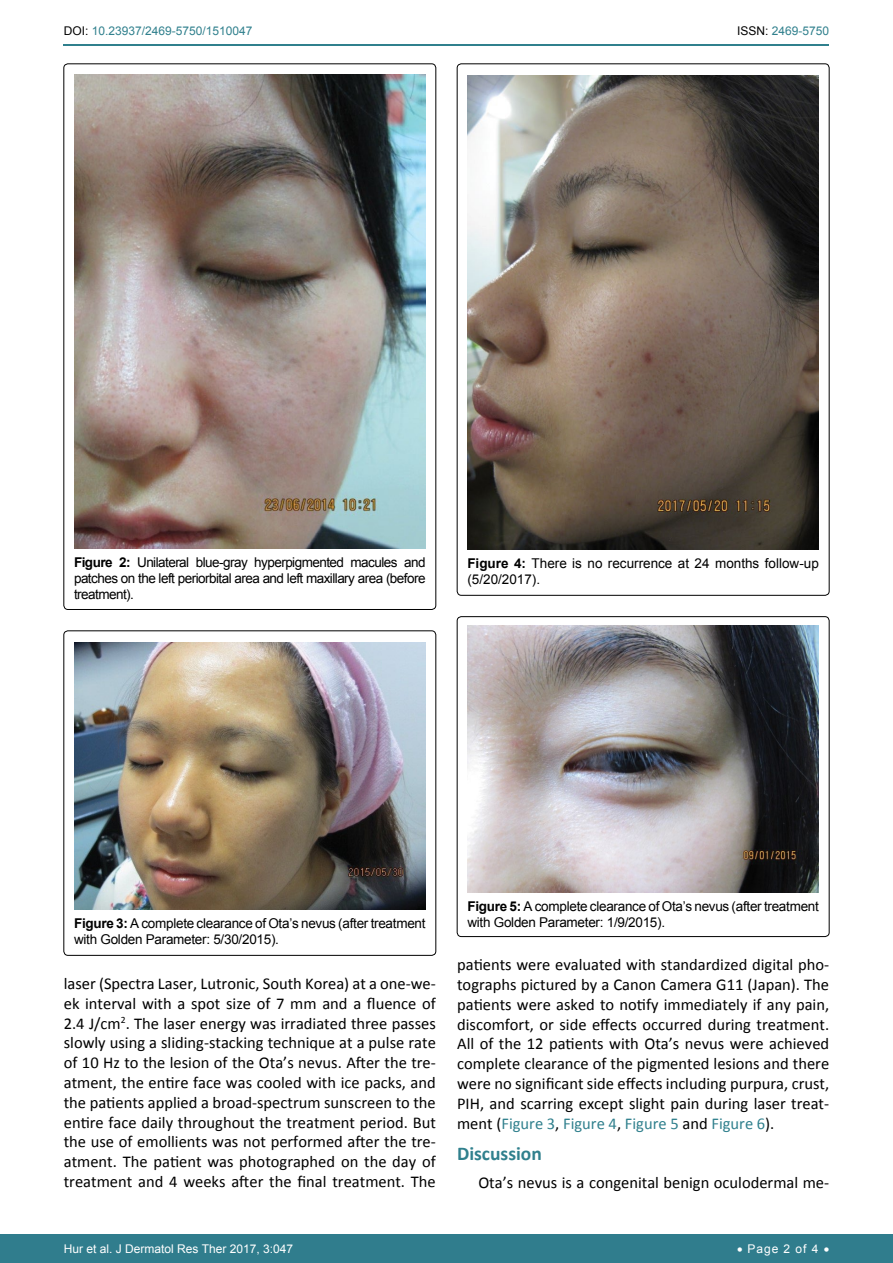
<style>
.page{position:relative;width:893px;height:1263px;background:#fff}
.page>*{position:absolute;margin:0;border:0;box-sizing:border-box;transform-origin:0 0}
.t1{font:700 19.5px "Calibri";color:#30808d}
.t2{font:16.5px/19.8px "Calibri";color:#000;text-align:justify}
.t3{font:13.5px/16.2px "Arial";letter-spacing:-.02em;color:#000}
.t4{font:13.5px/16.2px "Arial";color:#000}
.t5{font:12px "Arial";color:#30808d}
.t6{font:12px "Arial";color:#fff}
.s1{color:#000}
.s2{font-weight:700}
.s3{color:#30808d}
</style>
<div class="page">
<hr style="left:64px;top:44px;width:765px;height:2px;background:#30808d">
<div style="left:0;top:1234px;width:893px;height:29px;background:#307d8d"></div>
<img style="left:74px;top:74px;width:352px;height:474px">
<div style="left:64px;top:631px;width:372px;height:324px;border:1px solid #000;border-radius:4px"></div>
<img style="left:74px;top:642px;width:352px;height:267px">
<img style="left:467px;top:75px;width:352px;height:474px">
<div style="left:457px;top:617px;width:372px;height:319px;border:1px solid #000;border-radius:4px"></div>
<img style="left:467px;top:626px;width:352px;height:267px">
<p class="t5" style="left:64px;top:23px;width:190px"><span class="s1">DOI:</span> 10.23937/2469-5750/1510047</p>
<p class="t5" style="left:737px;top:23px;width:94px"><span class="s1">ISSN:</span> 2469-5750</p>
<p class="t3" style="left:74px;top:554px;width:353px;text-align:justify"><span class="s2">Figure 2:</span> Unilateral blue-gray hyperpigmented macules and patches on the left periorbital area and left maxillary area (before treatment).</p>
<p class="t4" style="left:467px;top:555px;width:353px"><span class="s2">Figure 4:</span> There is no recurrence at 24 months follow-up (5/20/2017).</p>
<p class="t3" style="left:74px;top:915px;width:353px"><span class="s2">Figure 3:</span> A complete clearance of Ota’s nevus (after treatment with Golden Parameter: 5/30/2015).</p>
<p class="t2" style="left:64px;top:974px;width:374px">laser (Spectra Laser, Lutronic, South Korea) at a one-we&shy;ek interval with a spot size of 7 mm and a fluence of 2.4 J/cm<sup>2</sup>. The laser energy was irradiated three passes slowly using a sliding-stacking technique at a pulse rate of 10 Hz to the lesion of the Ota’s nevus. After the tre&shy;atment, the entire face was cooled with ice packs, and the patients applied a broad-spectrum sunscreen to the entire face daily throughout the treatment period. But the use of emollients was not performed after the tre&shy;atment. The patient was photographed on the day of treatment and 4 weeks after the final treatment. The</p>
<p class="t3" style="left:467px;top:898px;width:353px"><span class="s2">Figure 5:</span> A complete clearance of Ota’s nevus (after treatment with Golden Parameter: 1/9/2015).</p>
<p class="t2" style="left:457px;top:955px;width:374px">patients were evaluated with standardized digital pho&shy;tographs pictured by a Canon Camera G11 (Japan). The patients were asked to notify immediately if any pain, discomfort, or side effects occurred during treatment.<br>All of the 12 patients with Ota’s nevus were achieved complete clearance of the pigmented lesions and there were no significant side effects including purpura, crust, PIH, and scarring except slight pain during laser treat&shy;ment (<span class="s3">Figure 3</span>, <span class="s3">Figure 4</span>, <span class="s3">Figure 5</span> and <span class="s3">Figure 6</span>).</p>
<p class="t1" style="left:457px;top:1141px;width:86px">Discussion</p>
<p class="t2" style="left:478px;top:1172px;width:352px">Ota’s nevus is a congenital benign oculodermal me-</p>
<p class="t6" style="left:64px;top:1241px;width:231px">Hur et al. J Dermatol Res Ther 2017, 3:047</p>
<p class="t6" style="left:737px;top:1241px;width:94px">• Page 2 of 4 •</p>
</div>
